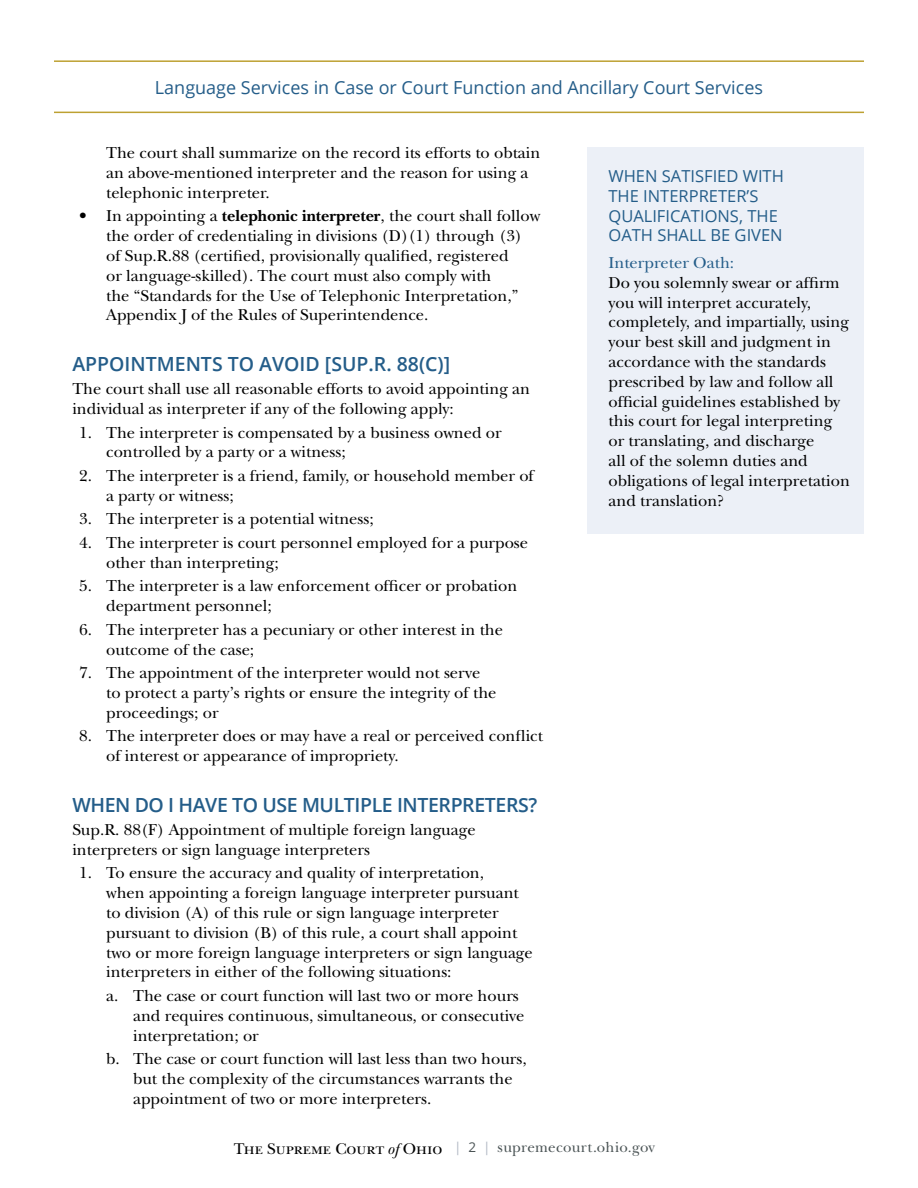
<style>
.page{position:relative;width:918px;height:1188px;background:#fff}
.page>*{position:absolute;margin:0;border:0;box-sizing:border-box;transform-origin:0 0}
.t1{font:600 19.5px "Open Sans";letter-spacing:-.02em;color:#245d89}
.t2{font:600 19.5px "Open Sans";color:#245d89}
.t3{font:18px "Open Sans";color:#245d89}
.Sidebar_Body{font:16.5px/19.8px "New Baskerville Std";color:#000}
.Body{font:16.5px/19.8px "New Baskerville Std";color:#000}
.Sidebar_Header{font:16.5px/19.8px "Open Sans";color:#245d89}
.Sidebar__Header{font:16.5px "New Baskerville Std";color:#245d89}
.t4{font:15px "New Baskerville Std";letter-spacing:.015em;color:#4b5455}
.s1{font-weight:700}
.s2{font-size:16.2px;color:#000}
.s3{font-style:italic;font-size:16.2px;color:#000}
.s4{font-family:"Open Sans";font-size:13.5px;color:#b0b8c3}
.s5{font-family:"Open Sans";font-size:13.5px}
</style>
<div class="page">
<hr style="left:54px;top:112px;width:810px;height:1px;background:#bda132">
<hr style="left:54px;top:60px;width:810px;height:2px;background:#bda132">
<div style="left:588px;top:147px;width:276px;height:387px;background:#ecf0f7"></div>
<p class="t3" style="left:155px;top:75px;width:610px">Language Services in Case or Court Function and Ancillary Court Services</p>
<p class="Sidebar_Body" style="left:106px;top:143px;width:436px">The court shall summarize on the record its efforts to obtain an above-mentioned interpreter and the reason for using a telephonic interpreter.</p>
<p class="Sidebar_Body" style="left:106px;top:206px;width:436px;text-indent:-27px">• In appointing a <span class="s1">telephonic interpreter</span>, the court shall follow the order of credentialing in divisions (D)(1) through (3) of Sup.R.88 (certified, provisionally qualified, registered<br>or language-skilled). The court must also comply with<br>the “Standards for the Use of Telephonic Interpretation,” Appendix J of the Rules of Superintendence.</p>
<p class="t2" style="left:72px;top:350px;width:379px">APPOINTMENTS TO AVOID [SUP.R. 88(C)]</p>
<p class="Body" style="left:72px;top:379px;width:459px">The court shall use all reasonable efforts to avoid appointing an individual as interpreter if any of the following apply:</p>
<p class="Sidebar_Body" style="left:106px;top:423px;width:397px;text-indent:-27px">1. The interpreter is compensated by a business owned or controlled by a party or a witness;</p>
<p class="Sidebar_Body" style="left:106px;top:466px;width:429px;text-indent:-27px">2. The interpreter is a friend, family, or household member of a party or witness;</p>
<p class="Sidebar_Body" style="left:79px;top:509px;width:296px">3. The interpreter is a potential witness;</p>
<p class="Sidebar_Body" style="left:106px;top:533px;width:424px;text-indent:-27px">4. The interpreter is court personnel employed for a purpose other than interpreting;</p>
<p class="Sidebar_Body" style="left:106px;top:576px;width:413px;text-indent:-27px">5. The interpreter is a law enforcement officer or probation department personnel;</p>
<p class="Sidebar_Body" style="left:106px;top:620px;width:398px;text-indent:-27px">6. The interpreter has a pecuniary or other interest in the outcome of the case;</p>
<p class="Sidebar_Body" style="left:106px;top:663px;width:392px;text-indent:-27px">7. The appointment of the interpreter would not serve to protect a party’s rights or ensure the integrity of the proceedings; or</p>
<p class="Sidebar_Body" style="left:106px;top:726px;width:439px;text-indent:-27px">8. The interpreter does or may have a real or perceived conflict of interest or appearance of impropriety.</p>
<p class="t1" style="left:72px;top:791px;width:466px">WHEN DO I HAVE TO USE MULTIPLE INTERPRETERS?</p>
<p class="Body" style="left:72px;top:820px;width:405px">Sup.R. 88(F) Appointment of multiple foreign language interpreters or sign language interpreters</p>
<p class="Sidebar_Body" style="left:106px;top:863px;width:428px;text-indent:-27px">1. To ensure the accuracy and quality of interpretation,<br>when appointing a foreign language interpreter pursuant to division (A) of this rule or sign language interpreter pursuant to division (B) of this rule, a court shall appoint two or more foreign language interpreters or sign language interpreters in either of the following situations:</p>
<p class="Sidebar_Body" style="left:133px;top:986px;width:393px;text-indent:-27px">a. The case or court function will last two or more hours and requires continuous, simultaneous, or consecutive interpretation; or</p>
<p class="Sidebar_Body" style="left:133px;top:1049px;width:395px;text-indent:-27px">b. The case or court function will last less than two hours, but the complexity of the circumstances warrants the appointment of two or more interpreters.</p>
<p class="Sidebar_Header" style="left:609px;top:166px;width:177px">WHEN SATISFIED WITH<br>THE INTERPRETER’S<br>QUALIFICATIONS, THE<br>OATH SHALL BE GIVEN</p>
<p class="Sidebar__Header" style="left:609px;top:253px;width:127px">Interpreter Oath:</p>
<p class="Sidebar_Body" style="left:609px;top:273px;width:243px">Do you solemnly swear or affirm you will interpret accurately, completely, and impartially, using your best skill and judgment in accordance with the standards prescribed by law and follow all official guidelines established by this court for legal interpreting or translating, and discharge<br>all of the solemn duties and obligations of legal interpretation and translation?</p>
<p class="t4" style="left:234px;top:1139px;width:423px"><span class="s2">The Supreme Court</span> <span class="s3">of</span> <span class="s2">Ohio</span> <span class="s4">|</span> <span class="s5">2</span> <span class="s4">|</span> supremecourt.ohio.gov</p>
</div>
